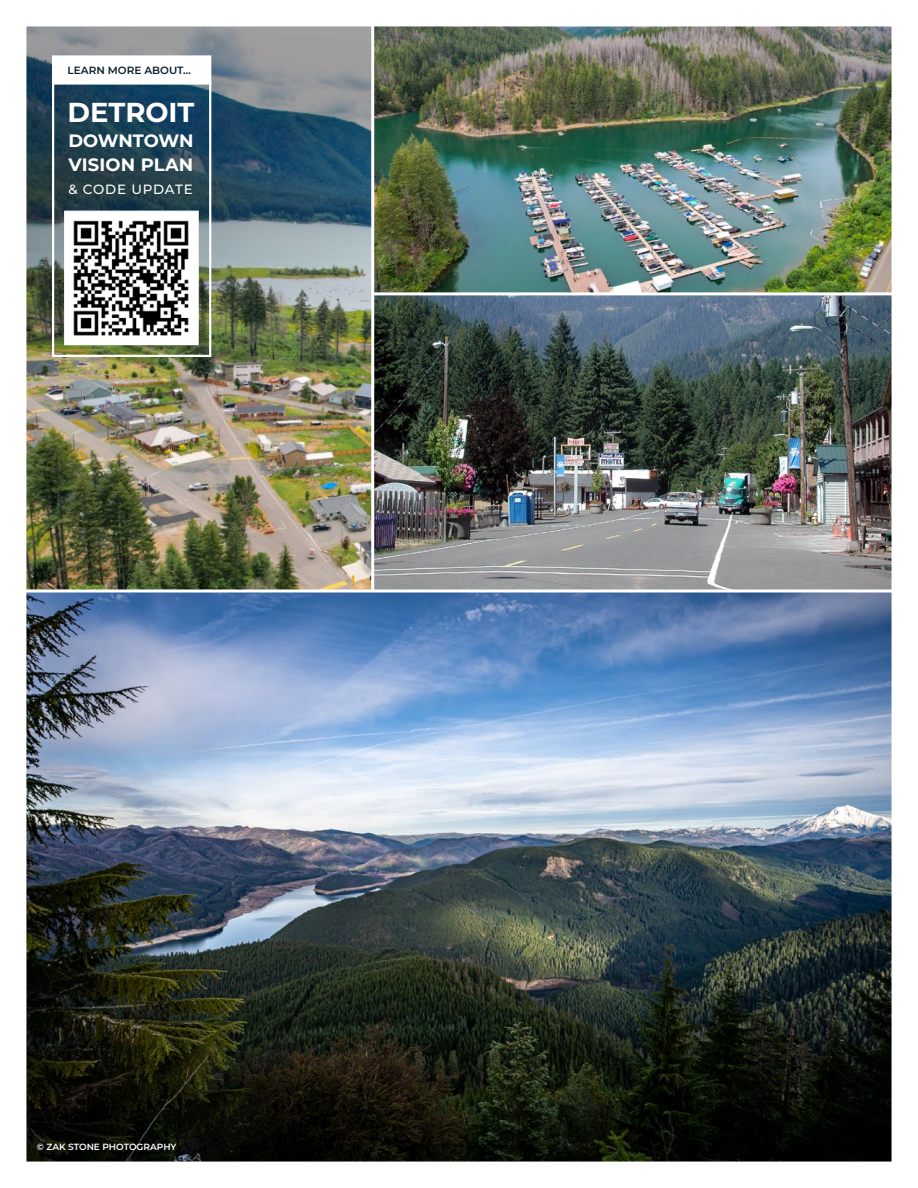
<style>
.page{position:relative;width:918px;height:1188px;background:#fff}
.page>*{position:absolute;margin:0;border:0;box-sizing:border-box;transform-origin:0 0}
.t1{font:700 27.3px "Montserrat";color:#fff}
.t2{font:700 17.85px/24.6px "Montserrat";color:#fff}
.t3{font:500 13.35px "Montserrat";letter-spacing:.055em;color:#fff}
.t4{font:600 10.5px "Montserrat";color:#0b2031}
.t5{font:600 9px "Montserrat";color:#fff}
</style>
<div class="page">
<img style="left:26px;top:26px;width:866px;height:1136px">
<p class="t4" style="left:68px;top:63px;width:125px">LEARN MORE ABOUT…</p>
<h1 class="t1" style="left:68px;top:94px;width:129px">DETROIT</h1>
<h2 class="t2" style="left:69px;top:128px;width:126px">DOWNTOWN<br>VISION PLAN</h2>
<h3 class="t3" style="left:69px;top:180px;width:126px">&amp; CODE UPDATE</h3>
<p class="t5" style="left:37px;top:1141px;width:141px">© ZAK STONE PHOTOGRAPHY</p>
</div>
